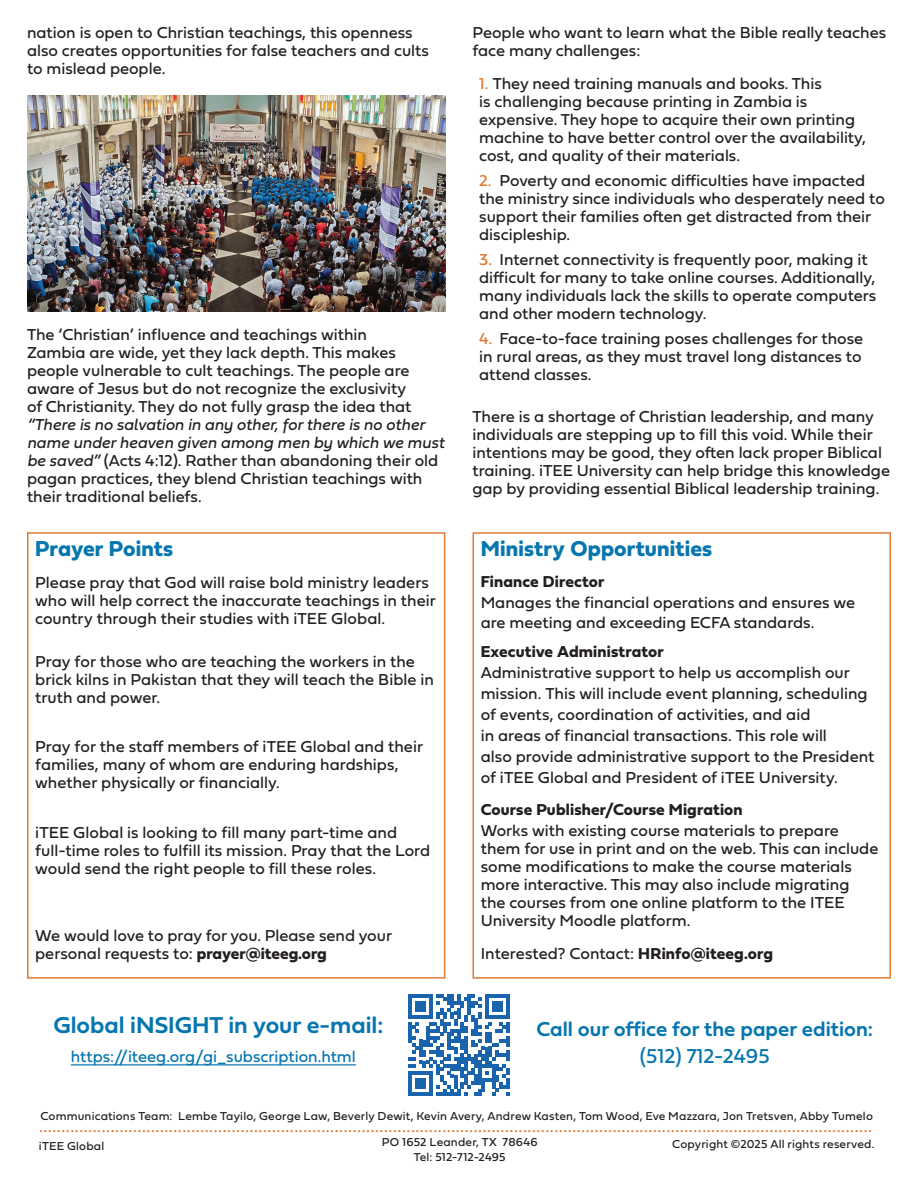
<style>
.page{position:relative;width:918px;height:1188px;background:#fff}
.page>*{position:absolute;margin:0;border:0;box-sizing:border-box;transform-origin:0 0}
.t1{font:24px "Fieldwork Geo Demibold";color:#0676af}
.t2{font:22.5px "Fieldwork Geo Bold";letter-spacing:.005em;color:#0676af}
.t3{font:21px "Fieldwork Geo Demibold";color:#0676af}
.t4{font:21px "Fieldwork Geo Regular";color:#0676af}
.t5{font:18px "Fieldwork Geo Regular";color:#e27a36}
.t6{font:16.5px/18px "Fieldwork Geo Regular";color:#231f20}
.t7{font:italic 16.5px/18px "Fieldwork";color:#231f20}
.t8{font:16.5px "Fieldwork Geo Bold";letter-spacing:.01em;color:#231f20}
.t9{font:16.5px "Fieldwork Geo Regular";color:#0676af}
.t10{font:12px/14.4px "Fieldwork Geo Regular";letter-spacing:.015em;color:#231f20;text-align:center}
.s1{font-family:"Fieldwork";font-style:italic}
.s2{font-family:"Fieldwork Geo Bold"}
.s3{color:#e27a36}
</style>
<div class="page">
<svg style="left:408px;top:994px;width:102px;height:102px"></svg>
<hr style="left:71px;top:1064px;width:285px;height:1px;background:#0676af">
<div style="left:27px;top:532px;width:418px;height:447px;border:2px solid #e27a36"></div>
<div style="left:472px;top:532px;width:419px;height:447px;border:2px solid #e27a36"></div>
<img style="left:27px;top:96px;width:418px;height:215px">
<p class="t6" style="left:27px;top:23px;width:403px">nation is open to Christian teachings, this openness also creates opportunities for false teachers and cults to mislead people.</p>
<p class="t6" style="left:27px;top:325px;width:386px">The ‘Christian’ influence and teachings within Zambia are wide, yet they lack depth. This makes people vulnerable to cult teachings. The people are aware of Jesus but do not recognize the exclusivity of Christianity. They do not fully grasp the idea that</p>
<p class="t7" style="left:27px;top:415px;width:419px">“There is no salvation in any other, for there is no other name under heaven given among men by which we must</p>
<p class="t6" style="left:27px;top:451px;width:413px"><span class="s1">be saved”</span> (Acts 4:12). Rather than abandoning their old pagan practices, they blend Christian teachings with their traditional beliefs.</p>
<h2 class="t2" style="left:35px;top:531px;width:139px">Prayer Points</h2>
<p class="t6" style="left:35px;top:573px;width:402px">Please pray that God will raise bold ministry leaders who will help correct the inaccurate teachings in their country through their studies with iTEE Global.</p>
<p class="t6" style="left:35px;top:652px;width:400px">Pray for those who are teaching the workers in the brick kilns in Pakistan that they will teach the Bible in truth and power.</p>
<p class="t6" style="left:35px;top:737px;width:389px">Pray for the staff members of iTEE Global and their families, many of whom are enduring hardships, whether physically or financially.</p>
<p class="t6" style="left:35px;top:823px;width:397px">iTEE Global is looking to fill many part-time and full-time roles to fulfill its mission. Pray that the Lord would send the right people to fill these roles.</p>
<p class="t6" style="left:35px;top:926px;width:358px">We would love to pray for you. Please send your personal requests to: <span class="s2">prayer@iteeg.org</span></p>
<h1 class="t1" style="left:53px;top:1006px;width:331px">Global iNSIGHT in your e-mail:</h1>
<p class="t9" style="left:71px;top:1044px;width:286px">https://iteeg.org/gi_subscription.html</p>
<p class="t6" style="left:472px;top:23px;width:415px">People who want to learn what the Bible really teaches face many challenges:</p>
<p class="t6" style="left:479px;top:74px;width:388px"><span class="s3">1.</span> They need training manuals and books. This<br>is challenging because printing in Zambia is expensive. They hope to acquire their own printing machine to have better control over the availability, cost, and quality of their materials.</p>
<p class="t6" style="left:479px;top:171px;width:407px"><span class="s3">2.</span> Poverty and economic difficulties have impacted the ministry since individuals who desperately need to support their families often get distracted from their discipleship.</p>
<p class="t6" style="left:479px;top:250px;width:399px"><span class="s3">3.</span> Internet connectivity is frequently poor, making it difficult for many to take online courses. Additionally, many individuals lack the skills to operate computers and other modern technology.</p>
<p class="t6" style="left:479px;top:328px;width:385px;text-align:justify"><span class="s3">4.</span> Face-to-face training poses challenges for those in rural areas, as they must travel long distances to attend classes.</p>
<p class="t6" style="left:472px;top:407px;width:419px">There is a shortage of Christian leadership, and many individuals are stepping up to fill this void. While their intentions may be good, they often lack proper Biblical training. iTEE University can help bridge this knowledge gap by providing essential Biblical leadership training.</p>
<h2 class="t2" style="left:481px;top:531px;width:233px">Ministry Opportunities</h2>
<p class="t8" style="left:481px;top:569px;width:125px">Finance Director</p>
<p class="t6" style="left:481px;top:592px;width:376px;line-height:19.5px">Manages the financial operations and ensures we are meeting and exceeding ECFA standards.</p>
<p class="t8" style="left:481px;top:639px;width:185px">Executive Administrator</p>
<p class="t6" style="left:481px;top:662px;width:395px;line-height:21px">Administrative support to help us accomplish our mission. This will include event planning, scheduling of events, coordination of activities, and aid<br>in areas of financial transactions. This role will<br>also provide administrative support to the President of iTEE Global and President of iTEE University.</p>
<p class="t8" style="left:481px;top:796px;width:263px">Course Publisher/Course Migration</p>
<p class="t6" style="left:481px;top:821px;width:399px">Works with existing course materials to prepare them for use in print and on the web. This can include some modifications to make the course materials more interactive. This may also include migrating<br>the courses from one online platform to the ITEE University Moodle platform.</p>
<p class="t6" style="left:481px;top:944px;width:294px">Interested? Contact: <span class="s2">HRinfo@iteeg.org</span></p>
<p class="t3" style="left:536px;top:1012px;width:338px">Call our office for the paper edition:</p>
<p class="t4" style="left:640px;top:1039px;width:131px">(512) 712-2495</p>
<p class="t10" style="left:40px;top:1108px;width:834px">Communications Team: Lembe Tayilo, George Law, Beverly Dewit, Kevin Avery, Andrew Kasten, Tom Wood, Eve Mazzara, Jon Tretsven, Abby Tumelo</p>
<p class="t10" style="left:672px;top:1137px;width:204px">Copyright ©2025 All rights reserved.</p>
<p class="t5" style="left:39px;top:1112px;width:835px">..........................................................................................................................................................................................</p>
<p class="t10" style="left:382px;top:1135px;width:157px">PO 1652 Leander, TX 78646<br>Tel: 512-712-2495</p>
<p class="t10" style="left:39px;top:1138px;width:67px">iTEE Global</p>
</div>
